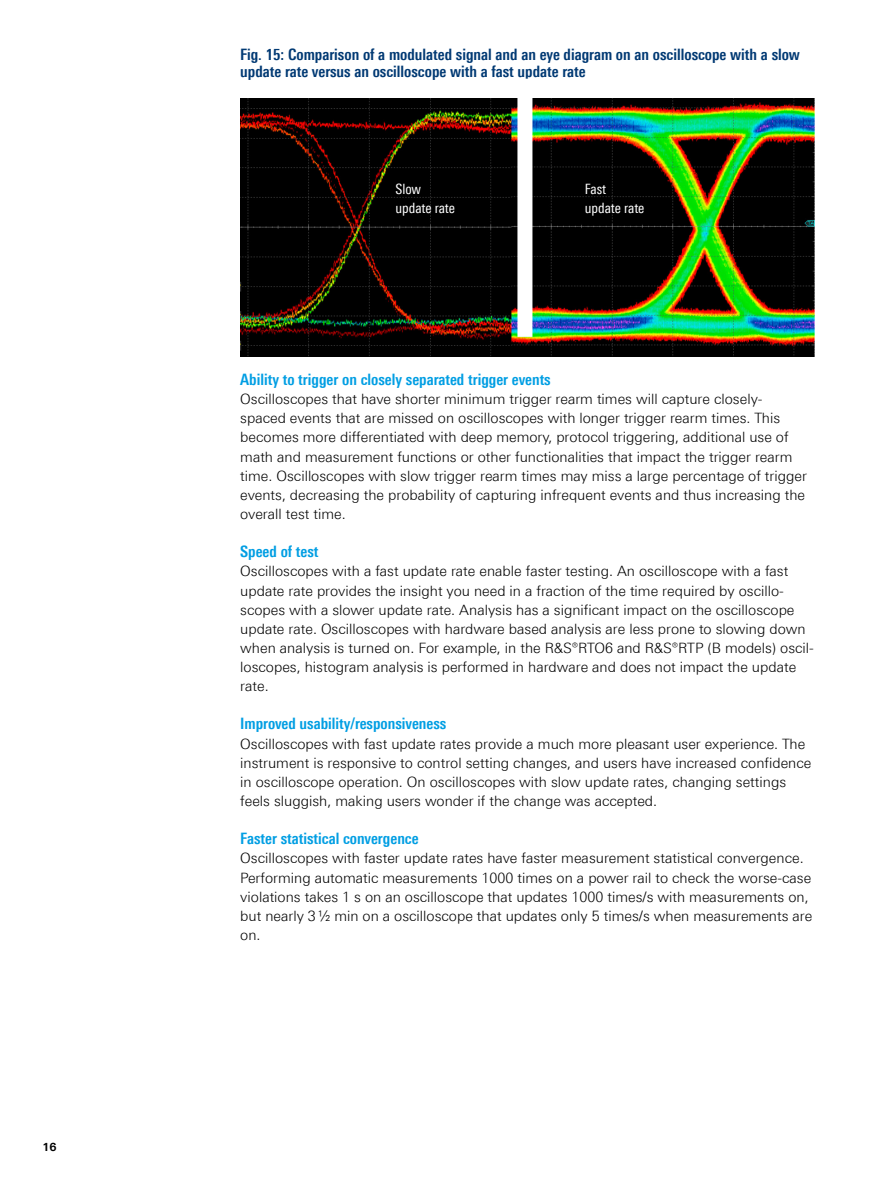
<style>
.page{position:relative;width:893px;height:1191px;background:#fff}
.page>*{position:absolute;margin:0;border:0;box-sizing:border-box;transform-origin:0 0}
.Grafik_Tabelle_Überschrift_ohne_Nummerie{font:700 condensed 15.75px/17.2px "Linotype Universfor RS";color:#003973}
.Absatzfett_cyan{font:700 condensed 15.75px "Linotype Universfor RS";color:#009ee3}
.Haupttext_ohne_Abstand{font:300 14.25px/19.2px "Linotype Universfor RS";color:#000}
.Grafiktext_9_5_pt_weiss{font:condensed 14.25px "Linotype Universfor RS";color:#fff}
.t1{font:700 11.25px "Linotype Universfor RS";color:#000}
</style>
<div class="page">
<img style="left:240px;top:98px;width:574px;height:258px">
<div style="left:517px;top:79px;width:15px;height:258px;background:#fff"></div>
<p class="t1" style="left:43px;top:1139px;width:16px">16</p>
<p class="Grafik_Tabelle_Überschrift_ohne_Nummerie" style="left:240px;top:45px;width:561px">Fig. 15: Comparison of a modulated signal and an eye diagram on an oscilloscope with a slow update rate versus an oscilloscope with a fast update rate</p>
<p class="Grafiktext_9_5_pt_weiss" style="left:395px;top:180px;width:27px">Slow</p>
<p class="Grafiktext_9_5_pt_weiss" style="left:395px;top:199px;width:61px">update rate</p>
<p class="Grafiktext_9_5_pt_weiss" style="left:585px;top:180px;width:23px">Fast</p>
<p class="Grafiktext_9_5_pt_weiss" style="left:585px;top:199px;width:61px">update rate</p>
<p class="Absatzfett_cyan" style="left:240px;top:370px;width:312px">Ability to trigger on closely separated trigger events</p>
<p class="Haupttext_ohne_Abstand" style="left:240px;top:389px;width:568px">Oscilloscopes that have shorter minimum trigger rearm times will capture closely&shy;spaced events that are missed on oscilloscopes with longer trigger rearm times. This becomes more differentiated with deep memory, protocol triggering, additional use of math and measurement functions or other functionalities that impact the trigger rearm time. Oscilloscopes with slow trigger rearm times may miss a large percentage of trigger events, decreasing the probability of capturing infrequent events and thus increasing the overall test time.</p>
<p class="Absatzfett_cyan" style="left:240px;top:542px;width:80px">Speed of test</p>
<p class="Haupttext_ohne_Abstand" style="left:240px;top:561px;width:575px">Oscilloscopes with a fast update rate enable faster testing. An oscilloscope with a fast update rate provides the insight you need in a fraction of the time required by oscillo&shy;scopes with a slower update rate. Analysis has a significant impact on the oscilloscope update rate. Oscilloscopes with hardware based analysis are less prone to slowing down when analysis is turned on. For example, in the R&amp;S®RTO6 and R&amp;S®RTP (B models) oscil&shy;loscopes, histogram analysis is performed in hardware and does not impact the update rate.</p>
<p class="Absatzfett_cyan" style="left:240px;top:714px;width:208px">Improved usability/responsiveness</p>
<p class="Haupttext_ohne_Abstand" style="left:240px;top:734px;width:573px">Oscilloscopes with fast update rates provide a much more pleasant user experience. The instrument is responsive to control setting changes, and users have increased confidence in oscilloscope operation. On oscilloscopes with slow update rates, changing settings feels sluggish, making users wonder if the change was accepted.</p>
<p class="Absatzfett_cyan" style="left:240px;top:829px;width:180px">Faster statistical convergence</p>
<p class="Haupttext_ohne_Abstand" style="left:240px;top:848px;width:574px">Oscilloscopes with faster update rates have faster measurement statistical convergence.<br>Performing automatic measurements 1000 times on a power rail to check the worse-case violations takes 1 s on an oscilloscope that updates 1000 times/s with measurements on, but nearly 3½ min on a oscilloscope that updates only 5 times/s when measurements are on.</p>
</div>
